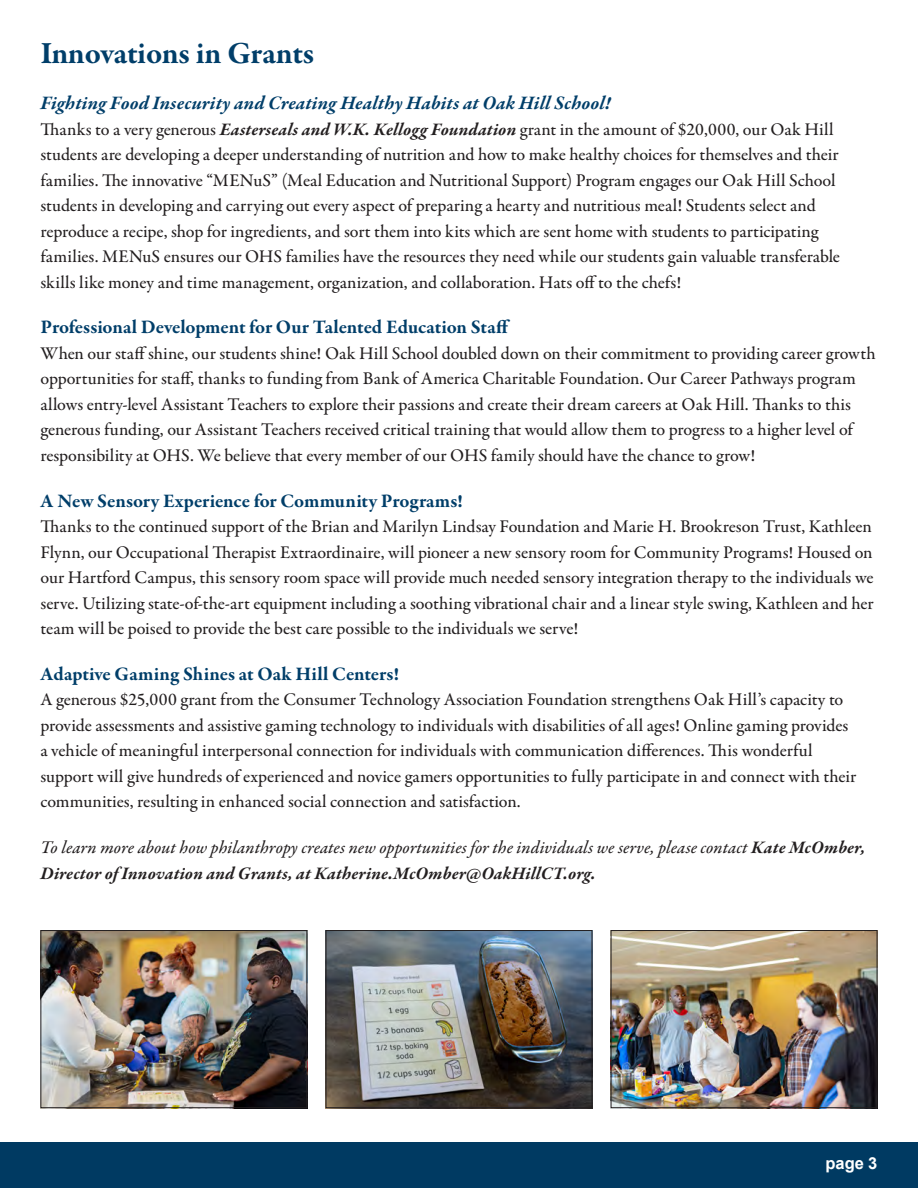
<style>
.page{position:relative;width:918px;height:1188px;background:#fff}
.page>*{position:absolute;margin:0;border:0;box-sizing:border-box;transform-origin:0 0}
.t1{font:700 31.5px "Garamond Premr Pro";letter-spacing:-.01em;color:#003e69}
.t2{font:700 19.5px "Garamond Premr Pro";color:#003e69}
.t3{font:italic 700 19.5px "Garamond Premr Pro";letter-spacing:.005em;color:#003e69}
.t4{font:500 18px/25.5px "Garamond Premr Pro";letter-spacing:-.005em;color:#231f20}
.t5{font:18px/25.5px "Garamond Premr Pro Med It";color:#231f20}
.t6{font:700 16.5px "Arial";color:#fff}
.s1{font-weight:700;font-style:italic}
.s2{font-family:"Garamond Premr Pro";font-weight:700;font-style:italic}
</style>
<div class="page">
<div style="left:0;top:1142px;width:918px;height:46px;background:#003a62"></div>
<img style="left:42px;top:932px;width:263px;height:174px">
<div style="left:40px;top:930px;width:267px;height:178px;border:1px solid #231f20"></div>
<img style="left:328px;top:932px;width:262px;height:174px">
<div style="left:326px;top:930px;width:266px;height:178px;border:1px solid #231f20"></div>
<img style="left:613px;top:932px;width:262px;height:174px">
<div style="left:611px;top:930px;width:266px;height:178px;border:1px solid #231f20"></div>
<p class="t1" style="left:40px;top:34px;width:275px">Innovations in Grants</p>
<p class="t3" style="left:40px;top:91px;width:572px">Fighting Food Insecurity and Creating Healthy Habits at Oak Hill School!</p>
<p class="t4" style="left:40px;top:117px;width:801px">Thanks to a very generous <span class="s1">Easterseals and W.K. Kellogg Foundation</span> grant in the amount of $20,000, our Oak Hill students are developing a deeper understanding of nutrition and how to make healthy choices for themselves and their families. The innovative “MENuS” (Meal Education and Nutritional Support) Program engages our Oak Hill School students in developing and carrying out every aspect of preparing a hearty and nutritious meal! Students select and reproduce a recipe, shop for ingredients, and sort them into kits which are sent home with students to participating families. MENuS ensures our OHS families have the resources they need while our students gain valuable transferable skills like money and time management, organization, and collaboration. Hats off to the chefs!</p>
<p class="t2" style="left:40px;top:315px;width:471px">Professional Development for Our Talented Education Staff</p>
<p class="t4" style="left:40px;top:341px;width:837px">When our staff shine, our students shine! Oak Hill School doubled down on their commitment to providing career growth opportunities for staff, thanks to funding from Bank of America Charitable Foundation. Our Career Pathways program allows entry-level Assistant Teachers to explore their passions and create their dream careers at Oak Hill. Thanks to this generous funding, our Assistant Teachers received critical training that would allow them to progress to a higher level of responsibility at OHS. We believe that every member of our OHS family should have the chance to grow!</p>
<p class="t2" style="left:40px;top:488px;width:424px">A New Sensory Experience for Community Programs!</p>
<p class="t4" style="left:40px;top:514px;width:835px;text-align:justify">Thanks to the continued support of the Brian and Marilyn Lindsay Foundation and Marie H. Brookreson Trust, Kathleen Flynn, our Occupational Therapist Extraordinaire, will pioneer a new sensory room for Community Programs! Housed on our Hartford Campus, this sensory room space will provide much needed sensory integration therapy to the individuals we serve. Utilizing state-of-the-art equipment including a soothing vibrational chair and a linear style swing, Kathleen and her team will be poised to provide the best care possible to the individuals we serve!</p>
<p class="t2" style="left:40px;top:662px;width:360px">Adaptive Gaming Shines at Oak Hill Centers!</p>
<p class="t4" style="left:40px;top:687px;width:818px">A generous $25,000 grant from the Consumer Technology Association Foundation strengthens Oak Hill’s capacity to provide assessments and assistive gaming technology to individuals with disabilities of all ages! Online gaming provides a vehicle of meaningful interpersonal connection for individuals with communication differences. This wonderful support will give hundreds of experienced and novice gamers opportunities to fully participate in and connect with their communities, resulting in enhanced social connection and satisfaction.</p>
<p class="t5" style="left:40px;top:836px;width:827px">To learn more about how philanthropy creates new opportunities for the individuals we serve, please contact <span class="s2">Kate McOmber,<br>Director of Innovation and Grants, at Katherine.McOmber@OakHillCT.org.</span></p>
<p class="t6" style="left:826px;top:1154px;width:53px">page 3</p>
</div>
